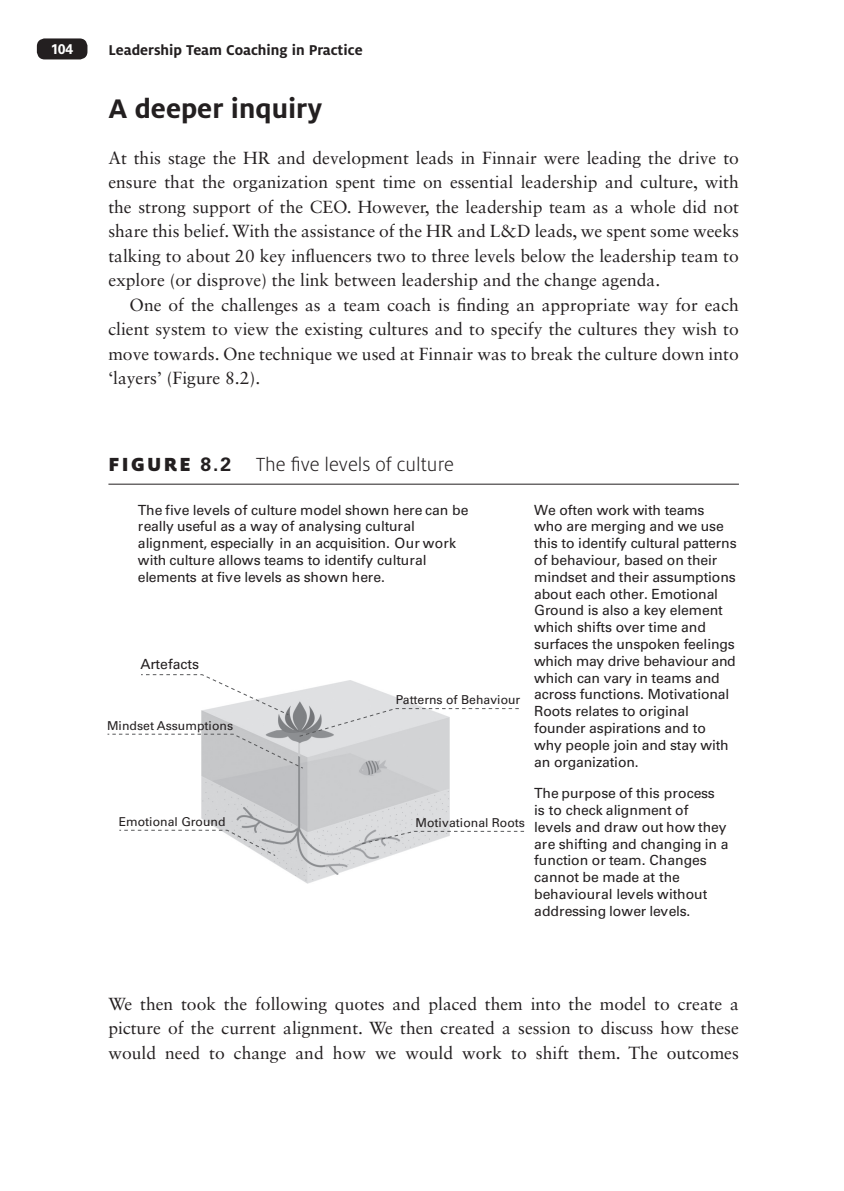
<style>
.page{position:relative;width:844px;height:1191px;background:#fff}
.page>*{position:absolute;margin:0;border:0;box-sizing:border-box;transform-origin:0 0}
.t1{font:700 29.75px "Milo OT";color:#231f20}
.t2{font:300 21px "Milo OT";color:#231f20}
.t3{font:17.5px/24.5px "Sabon LT Std";color:#231f20;text-align:justify}
.t4{font:700 15.75px "Milo OT";color:#231f20}
.t5{font:14px/16.8px "Univers";letter-spacing:-.01em;color:#231f20}
.t6{font:700 14px "Univers";color:#fff}
.t7{font:12.25px "Univers";color:#231f20}
.s1{font-weight:900}
.s2{font-family:"Univers LT Std";font-weight:700;font-size:19.25px}
</style>
<div class="page">
<div style="left:37px;top:38px;width:50px;height:21px;background:#231f20;border-radius:8px"></div>
<hr style="left:108px;top:484px;width:630px;height:1px;background:#231f20">
<img style="left:263px;top:856px;width:126px;height:27px">
<svg style="left:107px;top:674px;width:417px;height:182px"></svg>
<p class="t6" style="left:51px;top:41px;width:24px">104</p>
<p class="t4" style="left:108px;top:41px;width:256px">Leadership Team Coaching in Practice</p>
<h1 class="t1" style="left:108px;top:92px;width:215px">A deeper inquiry</h1>
<p class="t3" style="left:108px;top:145px;width:632px">At this stage the HR and development leads in Finnair were leading the drive to ensure that the organization spent time on essential leadership and culture, with the strong support of the CEO. However, the leadership team as a whole did not share this belief. With the assistance of the HR and L&amp;D leads, we spent some weeks talking to about 20 key influencers two to three levels below the leadership team to explore (or disprove) the link between leadership and the change agenda.</p>
<p class="t3" style="left:108px;top:292px;width:631px;text-indent:21px">One of the challenges as a team coach is finding an appropriate way for each client system to view the existing cultures and to specify the cultures they wish to move towards. One technique we used at Finnair was to break the culture down into ‘layers’ (Figure 8.2).</p>
<p class="t2" style="left:108px;top:453px;width:347px"><span class="s1">FIGURE</span> <span class="s2">8.2</span> The five levels of culture</p>
<p class="t5" style="left:138px;top:501px;width:332px">The five levels of culture model shown here can be really useful as a way of analysing cultural alignment, especially in an acquisition. Our work with culture allows teams to identify cultural elements at five levels as shown here.</p>
<p class="t5" style="left:140px;top:656px;width:60px">Artefacts</p>
<p class="t7" style="left:107px;top:718px;width:127px">Mindset Assumptions</p>
<p class="t7" style="left:395px;top:692px;width:126px">Patterns of Behaviour</p>
<p class="t7" style="left:119px;top:814px;width:108px">Emotional Ground</p>
<p class="t7" style="left:415px;top:815px;width:111px">Motivational Roots</p>
<p class="t5" style="left:534px;top:501px;width:204px">We often work with teams<br>who are merging and we use this to identify cultural patterns of behaviour, based on their mindset and their assumptions about each other. Emotional<br>Ground is also a key element which shifts over time and surfaces the unspoken feelings which may drive behaviour and which can vary in teams and across functions. Motivational<br>Roots relates to original founder aspirations and to why people join and stay with an organization.</p>
<p class="t5" style="left:534px;top:785px;width:196px">The purpose of this process is to check alignment of levels and draw out how they are shifting and changing in a function or team. Changes cannot be made at the behavioural levels without addressing lower levels.</p>
<p class="t3" style="left:108px;top:991px;width:632px">We then took the following quotes and placed them into the model to create a picture of the current alignment. We then created a session to discuss how these would need to change and how we would work to shift them. The outcomes</p>
</div>
